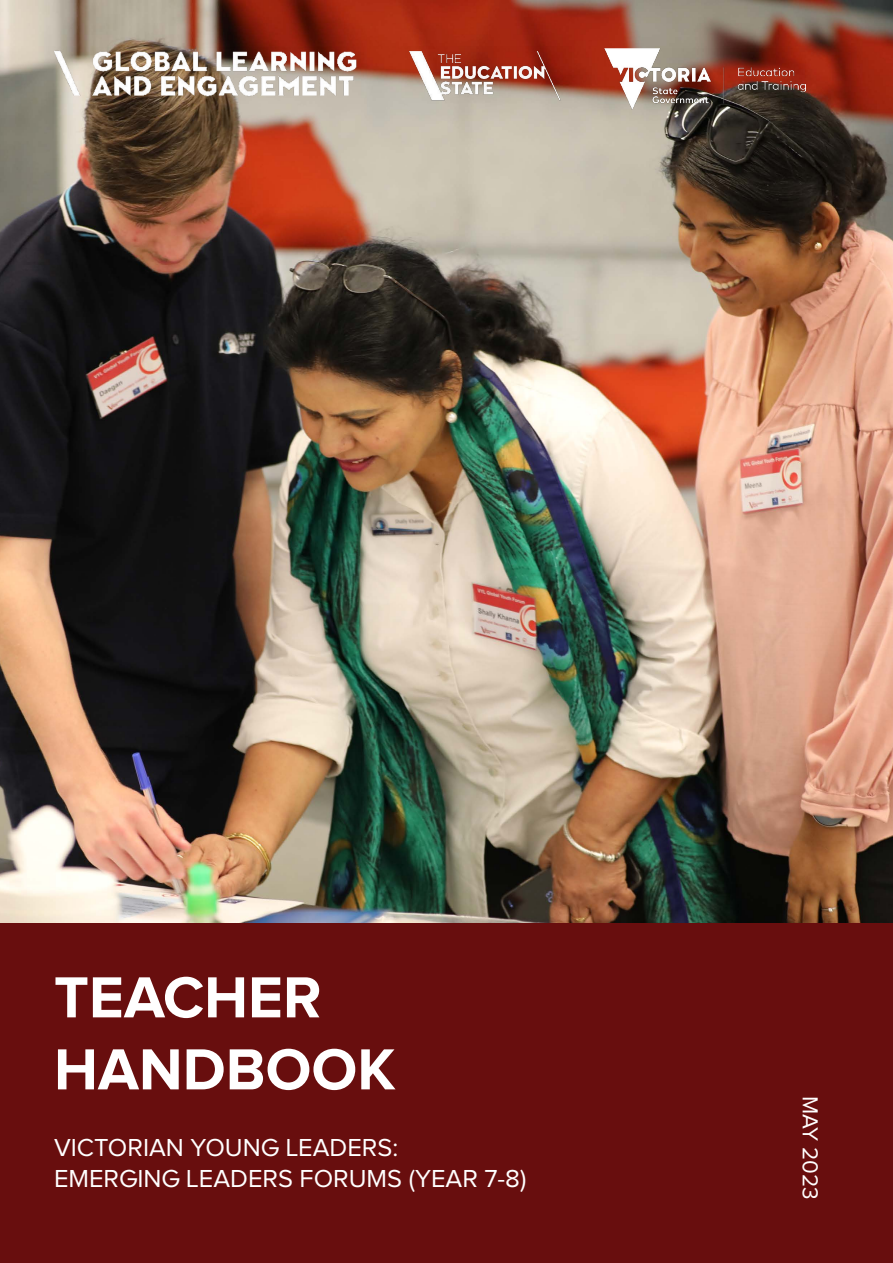
<style>
.page{position:relative;width:893px;height:1263px;background:#fff}
.page>*{position:absolute;margin:0;border:0;box-sizing:border-box;transform-origin:0 0}
.t1{font:700 60px/72px "Proxima Nova A";color:#fff}
.t2{font:25.5px/30.6px "Proxima Nova A";color:#fff}
.t3{font:22.5px "Proxima Nova A";color:#fff}
</style>
<div class="page">
<img style="left:0;top:0;width:893px;height:923px">
<div style="left:0;top:923px;width:893px;height:340px;background:#680e0e"></div>
<img style="left:604px;top:49px;width:201px;height:60px">
<img style="left:405px;top:46px;width:166px;height:57px">
<img style="left:54px;top:48px;width:310px;height:50px">
<h1 class="t1" style="left:54px;top:960px;width:343px">TEACHER<br>HANDBOOK</h1>
<p class="t2" style="left:54px;top:1132px;width:474px">VICTORIAN YOUNG LEADERS:<br>EMERGING LEADERS FORUMS (YEAR 7-8)</p>
<p class="t3" style="left:823px;top:1096px;width:106px;rotate:90deg">MAY 2023</p>
</div>
